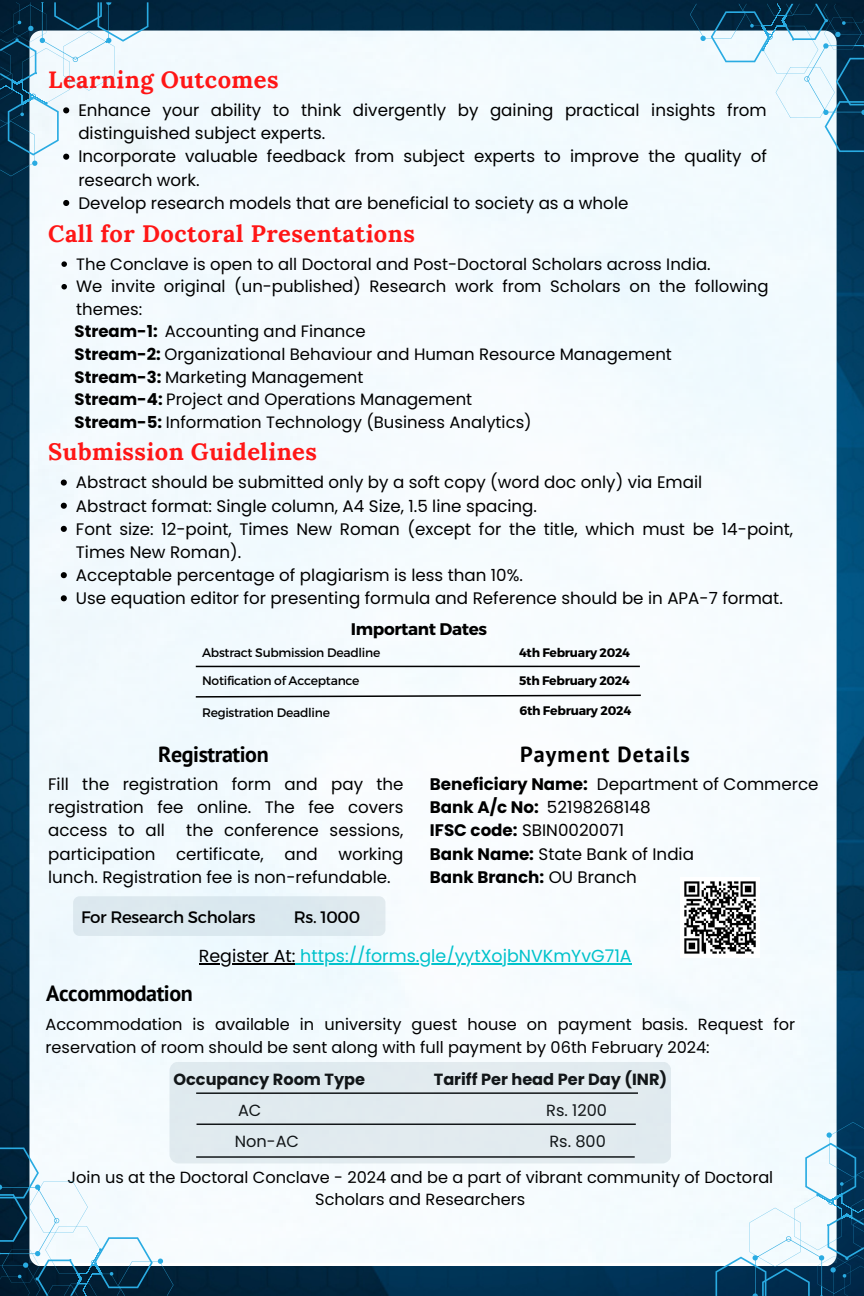
<style>
.page{position:relative;width:864px;height:1296px;background:#fff}
.page>*{position:absolute;margin:0;border:0;box-sizing:border-box;transform-origin:0 0}
.t1{font:700 23.8px "Lora";letter-spacing:.02em;color:#ff1616}
.t2{font:700 22px "PT Sans";letter-spacing:-.02em;color:#000}
.t3{font:700 22px "PT Sans";letter-spacing:.05em;color:#000}
.t4{font:17.4px "Poppins";color:#00c2cb}
.t5{font:16.8px/23.2px "Poppins";color:#000}
.t6{font:700 16.8px "Montserrat";letter-spacing:-.02em;color:#000}
.t7{font:16.6px/23.2px "Poppins";color:#000;text-align:justify}
.t8{font:16.6px "Montserrat";letter-spacing:-.02em;color:#000}
.t9{font:16.4px/22.6px "Poppins";color:#000}
.t10{font:16.2px/22.6px "Poppins";color:#000}
.t11{font:700 16.2px "Poppins";color:#000}
.t12{font:12.4px "Montserrat";letter-spacing:-.02em;color:#000}
.t13{font:700 12.4px "Montserrat";letter-spacing:-.02em;color:#000}
.s1{font-weight:700}
.s2{color:#000}
</style>
<div class="page">
<img style="left:0;top:0;width:864px;height:1296px">
<div style="left:30px;top:31px;width:807px;height:1231px;background:#f4fbfe"></div>
<div style="left:169px;top:1062px;width:502px;height:101px;background:#e1eaef;border-radius:9px"></div>
<hr style="left:196px;top:666px;width:444px;height:1px;background:#000">
<svg style="left:194px;top:694px;width:448px;height:4px"></svg>
<div style="left:73px;top:896px;width:312px;height:40px;background:#dbe8ef;border-radius:7px"></div>
<svg style="left:63px;top:200px;width:6px;height:6px"></svg>
<svg style="left:690px;top:4px;width:174px;height:148px"></svg>
<svg style="left:715px;top:1122px;width:149px;height:174px"></svg>
<svg style="left:0;top:1148px;width:173px;height:148px"></svg>
<svg style="left:0;top:2px;width:148px;height:174px"></svg>
<img style="left:680px;top:878px;width:80px;height:79px">
<hr style="left:199px;top:963px;width:97px;height:2px;background:#000">
<hr style="left:296px;top:963px;width:336px;height:2px;background:#00c2cb">
<svg style="left:61px;top:261px;width:6px;height:6px"></svg>
<svg style="left:61px;top:284px;width:6px;height:5px"></svg>
<svg style="left:61px;top:480px;width:6px;height:6px"></svg>
<svg style="left:61px;top:503px;width:6px;height:6px"></svg>
<svg style="left:61px;top:526px;width:6px;height:6px"></svg>
<svg style="left:61px;top:572px;width:6px;height:6px"></svg>
<svg style="left:61px;top:595px;width:6px;height:6px"></svg>
<h3 class="t1" style="left:48px;top:64px;width:232px">Learning Outcomes</h3>
<h3 class="t5" style="left:78px;top:99px;width:690px">Enhance your ability to think divergently by gaining practical insights from distinguished subject experts.</h3>
<h3 class="t5" style="left:78px;top:145px;width:690px">Incorporate valuable feedback from subject experts to improve the quality of research work.</h3>
<h3 class="t5" style="left:78px;top:191px;width:552px">Develop research models that are beneficial to society as a whole</h3>
<h3 class="t1" style="left:48px;top:218px;width:368px">Call for Doctoral Presentations</h3>
<p class="t9" style="left:76px;top:253px;width:636px">The Conclave is open to all Doctoral and Post-Doctoral Scholars across India.</p>
<h3 class="t9" style="left:76px;top:275px;width:694px">We invite original (un-published) Research work from Scholars on the following themes:</h3>
<h3 class="t9" style="left:75px;top:320px;width:599px"><span class="s1">Stream-1:</span> Accounting and Finance<br><span class="s1">Stream-2:</span> Organizational Behaviour and Human Resource Management <span class="s1">Stream-3:</span> Marketing Management<br><span class="s1">Stream-4:</span> Project and Operations Management</h3>
<h3 class="t9" style="left:75px;top:411px;width:459px"><span class="s1">Stream-5:</span> Information Technology (Business Analytics)</h3>
<h3 class="t1" style="left:48px;top:436px;width:270px">Submission Guidelines</h3>
<h1 class="t5" style="left:76px;top:471px;width:628px">Abstract should be submitted only by a soft copy (word doc only) via Email</h1>
<h3 class="t5" style="left:76px;top:494px;width:463px">Abstract format: Single column, A4 Size, 1.5 line spacing.</h3>
<h2 class="t5" style="left:76px;top:517px;width:719px">Font size: 12-point, Times New Roman (except for the title, which must be 14-point,<br>Times New Roman).</h2>
<h3 class="t5" style="left:76px;top:563px;width:449px">Acceptable percentage of plagiarism is less than 10%.</h3>
<h3 class="t5" style="left:76px;top:587px;width:708px">Use equation editor for presenting formula and Reference should be in APA-7 format.</h3>
<h1 class="t6" style="left:351px;top:618px;width:138px">Important Dates</h1>
<h3 class="t12" style="left:202px;top:645px;width:180px">Abstract Submission Deadline</h3>
<h3 class="t12" style="left:202px;top:673px;width:159px">Notification of Acceptance</h3>
<h3 class="t13" style="left:519px;top:645px;width:112px">4th February 2024</h3>
<h1 class="t13" style="left:519px;top:673px;width:112px">5th February 2024</h1>
<h3 class="t12" style="left:202px;top:705px;width:129px">Registration Deadline</h3>
<h3 class="t13" style="left:519px;top:702px;width:113px">6th February 2024</h3>
<h4 class="t2" style="left:158px;top:740px;width:112px">Registration</h4>
<p class="t3" style="left:520px;top:740px;width:171px">Payment Details</p>
<h1 class="t7" style="left:48px;top:773px;width:357px">Fill the registration form and pay the registration fee online. The fee covers access to all</h1>
<h1 class="t7" style="left:48px;top:819px;width:357px;text-indent:138px">the conference sessions, participation certificate, and working lunch. Registration fee is non-refundable.</h1>
<h4 class="t8" style="left:81px;top:906px;width:176px">For Research Scholars</h4>
<p class="t8" style="left:294px;top:906px;width:68px">Rs. 1000</p>
<h2 class="t5" style="left:430px;top:773px;width:390px"><span class="s1">Beneficiary Name:</span> Department of Commerce<br><span class="s1">Bank A/c No:</span> 52198268148<br><span class="s1">IFSC code:</span> SBIN0020071<br><span class="s1">Bank Name:</span> State Bank of India<br><span class="s1">Bank Branch:</span> OU Branch</h2>
<h3 class="t2" style="left:46px;top:978px;width:148px">Accommodation</h3>
<h4 class="t4" style="left:199px;top:943px;width:434px"><span class="s2">Register At:</span> https://forms.gle/yytXojbNVKmYvG71A</h4>
<p class="t10" style="left:46px;top:1013px;width:751px">Accommodation is available in university guest house on payment basis. Request for reservation of room should be sent along with full payment by 06th February 2024:</p>
<p class="t11" style="left:173px;top:1068px;width:193px">Occupancy Room Type</p>
<p class="t11" style="left:434px;top:1068px;width:235px">Tariff Per head Per Day (INR)</p>
<p class="t10" style="left:238px;top:1099px;width:25px">AC</p>
<p class="t10" style="left:546px;top:1099px;width:62px">Rs. 1200</p>
<h1 class="t10" style="left:235px;top:1130px;width:66px">Non-AC</h1>
<h1 class="t10" style="left:549px;top:1130px;width:58px">Rs. 800</h1>
<h3 class="t10" style="left:67px;top:1166px;width:707px;line-height:22px;text-align:center">Join us at the Doctoral Conclave - 2024 and be a part of vibrant community of Doctoral<br>Scholars and Researchers</h3>
</div>
